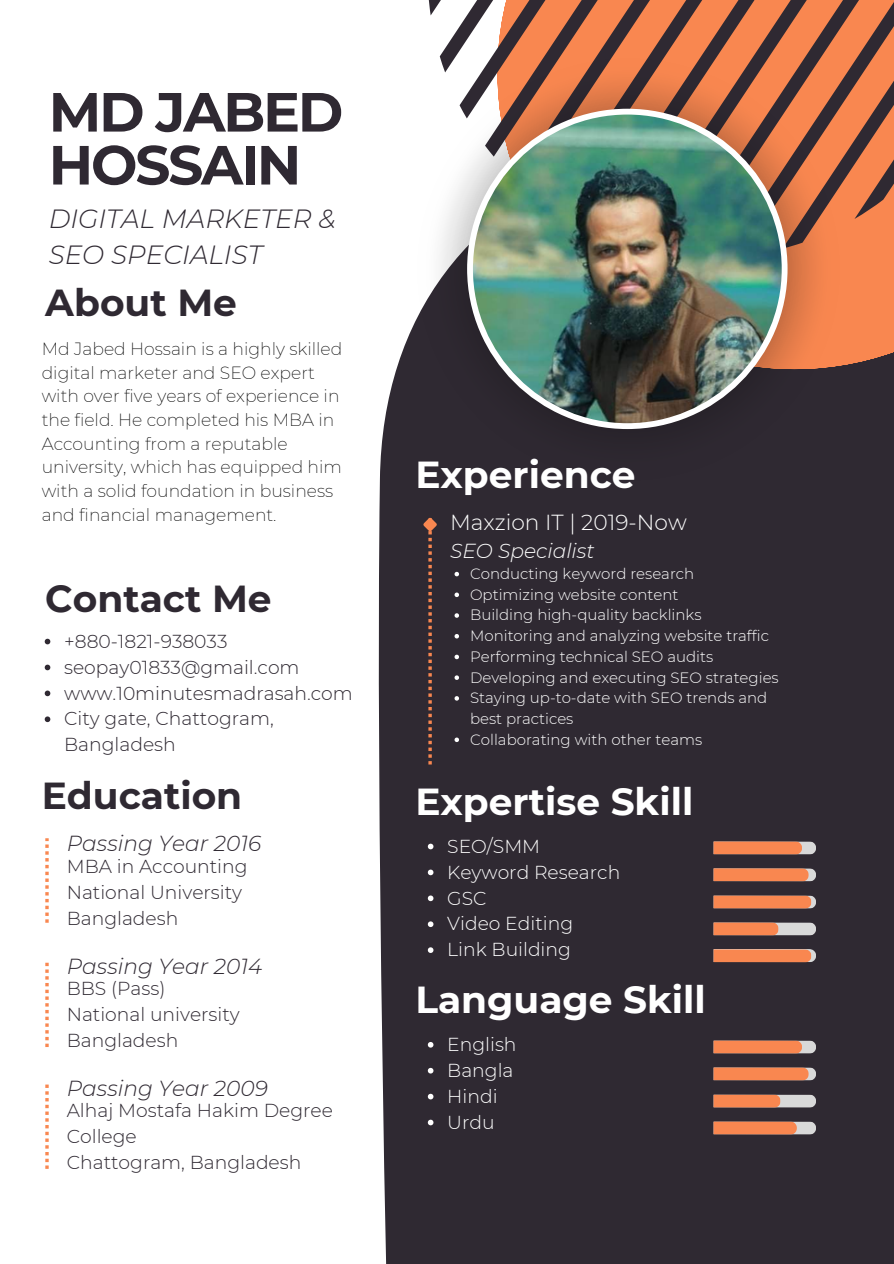
<style>
.page{position:relative;width:894px;height:1264px;background:#fff}
.page>*{position:absolute;margin:0;border:0;box-sizing:border-box;transform-origin:0 0}
.t1{font:700 55.05px/52.9px "Montserrat";letter-spacing:-.04em;color:#2f2932}
.t2{font:700 37.5px "Montserrat";color:#fff}
.t3{font:700 37.5px "Montserrat";color:#2f2932}
.t4{font:italic 300 26.25px/36px "Montserrat";color:#2f2932}
.t5{font:italic 300 21.75px "Montserrat";color:#2f2932}
.t6{font:300 21.75px "Montserrat";color:#fff}
.t7{font:italic 300 20.25px "Montserrat";color:#fff}
.t8{font:300 18.75px/26px "Montserrat";color:#2f2932}
.t9{font:300 18.75px "Montserrat";color:#fff}
.t10{font:200 17.25px/23.7px "Montserrat";color:#000}
.t11{font:300 15px/20.7px "Montserrat";color:#fff}
</style>
<div class="page">
<div style="left:378px;top:347px;width:515px;height:916px;background:#2f2932"></div>
<svg style="left:420px;top:514px;width:20px;height:250px;background:#433235"></svg>
<svg style="left:45px;top:838px;width:4px;height:84px"></svg>
<svg style="left:45px;top:962px;width:4px;height:85px"></svg>
<svg style="left:45px;top:1084px;width:4px;height:84px"></svg>
<svg style="left:713px;top:841px;width:102px;height:13px"></svg>
<svg style="left:713px;top:1040px;width:102px;height:13px"></svg>
<svg style="left:713px;top:868px;width:102px;height:13px"></svg>
<svg style="left:713px;top:1067px;width:102px;height:13px"></svg>
<svg style="left:713px;top:895px;width:102px;height:13px"></svg>
<svg style="left:713px;top:1094px;width:102px;height:13px"></svg>
<svg style="left:713px;top:922px;width:102px;height:13px"></svg>
<svg style="left:713px;top:1121px;width:102px;height:13px"></svg>
<svg style="left:713px;top:948px;width:102px;height:14px"></svg>
<svg style="left:849px;top:257px;width:44px;height:112px;background:#e67e4d"></svg>
<svg style="left:428px;top:0;width:465px;height:257px;background:#bf7655"></svg>
<svg style="left:404px;top:46px;width:445px;height:445px;fill:#2f2932"></svg>
<img style="left:467px;top:109px;width:320px;height:320px">
<svg style="left:454px;top:572px;width:5px;height:4px"></svg>
<svg style="left:454px;top:592px;width:5px;height:5px"></svg>
<svg style="left:454px;top:613px;width:5px;height:4px"></svg>
<svg style="left:454px;top:634px;width:5px;height:4px"></svg>
<svg style="left:454px;top:654px;width:5px;height:5px"></svg>
<svg style="left:454px;top:675px;width:5px;height:5px"></svg>
<svg style="left:454px;top:696px;width:5px;height:4px"></svg>
<svg style="left:454px;top:737px;width:5px;height:5px"></svg>
<svg style="left:45px;top:638px;width:5px;height:6px"></svg>
<svg style="left:45px;top:664px;width:5px;height:6px"></svg>
<svg style="left:45px;top:690px;width:5px;height:6px"></svg>
<svg style="left:45px;top:716px;width:5px;height:6px"></svg>
<svg style="left:427px;top:843px;width:6px;height:6px"></svg>
<svg style="left:427px;top:869px;width:6px;height:6px"></svg>
<svg style="left:427px;top:895px;width:6px;height:6px"></svg>
<svg style="left:427px;top:921px;width:6px;height:6px"></svg>
<svg style="left:427px;top:947px;width:6px;height:5px"></svg>
<svg style="left:427px;top:1041px;width:6px;height:6px"></svg>
<svg style="left:427px;top:1067px;width:6px;height:6px"></svg>
<svg style="left:427px;top:1093px;width:6px;height:6px"></svg>
<svg style="left:427px;top:1119px;width:6px;height:6px"></svg>
<p class="t1" style="left:49px;top:85px;width:296px">MD JABED<br>HOSSAIN</p>
<p class="t4" style="left:49px;top:200px;width:288px">DIGITAL MARKETER &amp;<br>SEO SPECIALIST</p>
<p class="t3" style="left:45px;top:280px;width:193px">About Me</p>
<p class="t10" style="left:42px;top:337px;width:302px">Md Jabed Hossain is a highly skilled digital marketer and SEO expert with over five years of experience in the field. He completed his MBA in<br>Accounting from a reputable university, which has equipped him with a solid foundation in business and financial management.</p>
<p class="t3" style="left:45px;top:576px;width:228px">Contact Me</p>
<p class="t8" style="left:64px;top:628px;width:165px">+880-1821-938033</p>
<p class="t8" style="left:64px;top:654px;width:237px">seopay01833@gmail.com</p>
<p class="t8" style="left:64px;top:680px;width:290px">www.10minutesmadrasah.com</p>
<p class="t8" style="left:64px;top:705px;width:211px">City gate, Chattogram,<br>Bangladesh</p>
<p class="t3" style="left:42px;top:773px;width:202px">Education</p>
<p class="t5" style="left:67px;top:830px;width:196px">Passing Year 2016</p>
<p class="t8" style="left:67px;top:853px;width:182px">MBA in Accounting</p>
<p class="t8" style="left:67px;top:879px;width:177px">National University</p>
<p class="t8" style="left:67px;top:904px;width:113px">Bangladesh</p>
<p class="t5" style="left:67px;top:952px;width:197px">Passing Year 2014</p>
<p class="t8" style="left:67px;top:975px;width:100px">BBS (Pass)</p>
<p class="t8" style="left:67px;top:1001px;width:174px">National university</p>
<p class="t8" style="left:67px;top:1027px;width:113px">Bangladesh</p>
<p class="t5" style="left:67px;top:1074px;width:202px">Passing Year 2009</p>
<p class="t8" style="left:67px;top:1097px;width:267px">Alhaj Mostafa Hakim Degree<br>College</p>
<p class="t8" style="left:67px;top:1149px;width:236px">Chattogram, Bangladesh</p>
<p class="t2" style="left:415px;top:451px;width:222px">Experience</p>
<p class="t6" style="left:450px;top:509px;width:238px">Maxzion IT | 2019-Now</p>
<p class="t7" style="left:450px;top:538px;width:146px">SEO Specialist</p>
<p class="t11" style="left:470px;top:563px;width:226px">Conducting keyword research</p>
<p class="t11" style="left:470px;top:584px;width:210px">Optimizing website content</p>
<p class="t11" style="left:470px;top:604px;width:233px">Building high-quality backlinks</p>
<p class="t11" style="left:470px;top:625px;width:300px">Monitoring and analyzing website traffic</p>
<p class="t11" style="left:470px;top:646px;width:244px">Performing technical SEO audits</p>
<p class="t11" style="left:470px;top:667px;width:310px">Developing and executing SEO strategies</p>
<p class="t11" style="left:470px;top:687px;width:299px">Staying up-to-date with SEO trends and best practices</p>
<p class="t11" style="left:470px;top:729px;width:233px">Collaborating with other teams</p>
<p class="t2" style="left:415px;top:778px;width:279px">Expertise Skill</p>
<p class="t9" style="left:447px;top:834px;width:94px">SEO/SMM</p>
<p class="t9" style="left:447px;top:860px;width:174px">Keyword Research</p>
<p class="t9" style="left:447px;top:886px;width:41px">GSC</p>
<p class="t9" style="left:447px;top:912px;width:127px">Video Editing</p>
<p class="t9" style="left:447px;top:938px;width:125px">Link Building</p>
<p class="t2" style="left:415px;top:976px;width:292px">Language Skill</p>
<p class="t9" style="left:447px;top:1032px;width:71px">English</p>
<p class="t9" style="left:447px;top:1058px;width:68px">Bangla</p>
<p class="t9" style="left:447px;top:1084px;width:52px">Hindi</p>
<p class="t9" style="left:447px;top:1110px;width:49px">Urdu</p>
</div>
